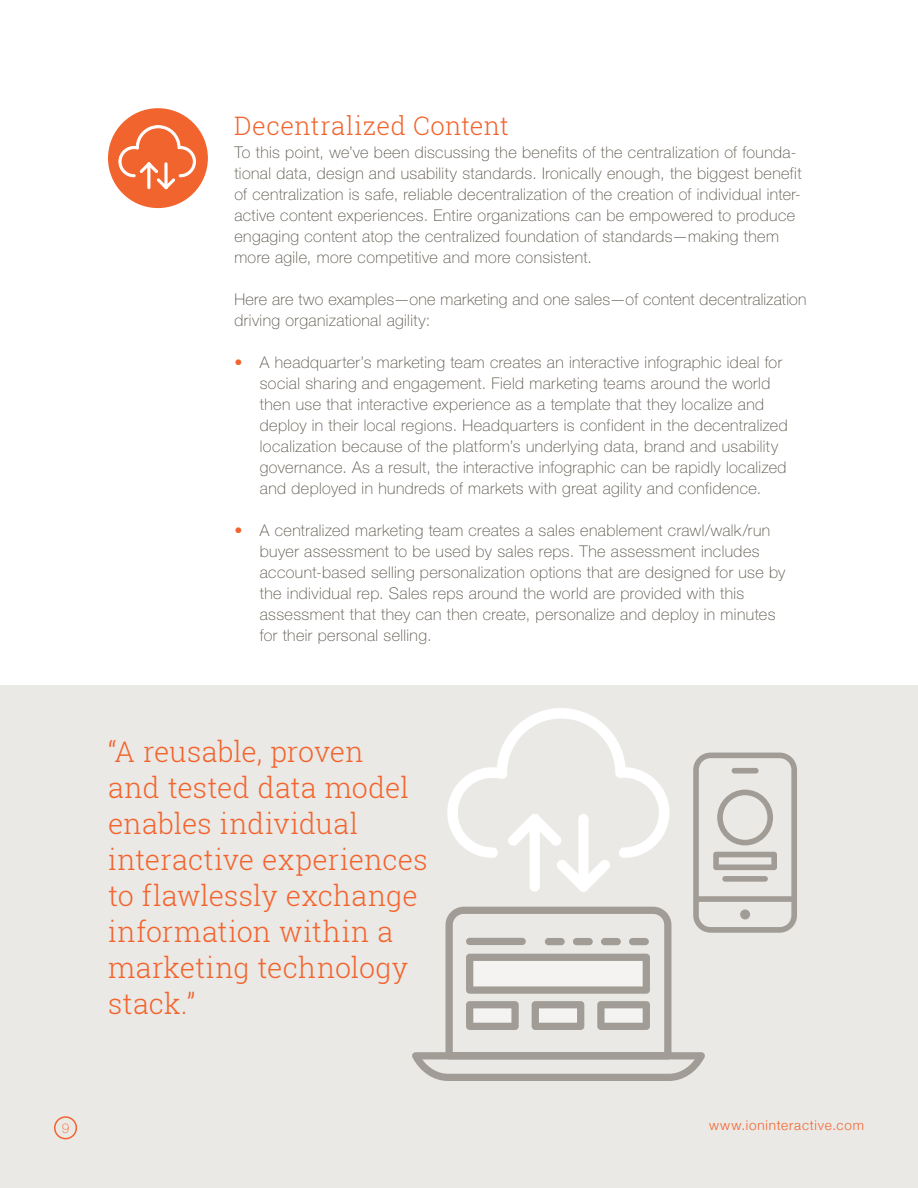
<style>
.page{position:relative;width:918px;height:1188px;background:#fff}
.page>*{position:absolute;margin:0;border:0;box-sizing:border-box;transform-origin:0 0}
.t1{font:300 28.5px/36px "Roboto Slab";letter-spacing:.005em;color:#f2642e}
.t2{font:300 25.5px "Roboto Slab";letter-spacing:.015em;color:#f2642e}
.t3{font:100 16.2px/21px "Helvetica Neue LT Std";letter-spacing:.025em;color:#575046}
.t4{font:300 13.5px "Helvetica Neue";letter-spacing:.06em;color:#f2642e}
.t5{font:100 13.5px "Helvetica Neue LT Std";color:#f2642e}
.s1{color:#f2642e}
</style>
<div class="page">
<div style="left:108px;top:108px;width:100px;height:100px;background:#f2642e;border-radius:50%"></div>
<div style="left:0;top:686px;width:918px;height:502px;background:#ebe9e6"></div>
<svg style="left:119px;top:125px;width:77px;height:64px"></svg>
<svg style="left:412px;top:708px;width:385px;height:373px"></svg>
<div style="left:466px;top:938px;width:60px;height:7px;background:#a19c96;border-radius:4px"></div>
<div style="left:629px;top:938px;width:20px;height:7px;background:#a19c96;border-radius:4px"></div>
<div style="left:601px;top:938px;width:20px;height:7px;background:#a19c96;border-radius:4px"></div>
<div style="left:573px;top:938px;width:20px;height:7px;background:#a19c96;border-radius:4px"></div>
<div style="left:545px;top:938px;width:20px;height:7px;background:#a19c96;border-radius:4px"></div>
<div style="left:54px;top:1116px;width:23px;height:23px;border:2px solid #f2642e;border-radius:50%"></div>
<h2 class="t2" style="left:234px;top:108px;width:276px">Decentralized Content</h2>
<p class="t3" style="left:234px;top:142px;width:569px">To this point, we’ve been discussing the benefits of the centralization of founda&shy;tional data, design and usability standards. Ironically enough, the biggest benefit of centralization is safe, reliable decentralization of the creation of individual inter&shy;active content experiences. Entire organizations can be empowered to produce engaging content atop the centralized foundation of standards—making them more agile, more competitive and more consistent.</p>
<p class="t3" style="left:234px;top:289px;width:574px">Here are two examples—one marketing and one sales—of content decentralization driving organizational agility:</p>
<p class="t3" style="left:260px;top:352px;width:529px;text-indent:-25px"><span class="s1">•</span> A headquarter’s marketing team creates an interactive infographic ideal for social sharing and engagement. Field marketing teams around the world then use that interactive experience as a template that they localize and deploy in their local regions. Headquarters is confident in the decentralized localization because of the platform’s underlying data, brand and usability governance. As a result, the interactive infographic can be rapidly localized and deployed in hundreds of markets with great agility and confidence.</p>
<p class="t3" style="left:260px;top:520px;width:527px;text-indent:-25px"><span class="s1">•</span> A centralized marketing team creates a sales enablement crawl/walk/run buyer assessment to be used by sales reps. The assessment includes account-based selling personalization options that are designed for use by the individual rep. Sales reps around the world are provided with this assessment that they can then create, personalize and deploy in minutes for their personal selling.</p>
<h1 class="t1" style="left:108px;top:733px;width:321px">“A reusable, proven<br>and tested data model enables individual interactive experiences to flawlessly exchange information within a marketing technology stack.”</h1>
<p class="t5" style="left:62px;top:1120px;width:9px">9</p>
<p class="t4" style="left:709px;top:1115px;width:156px">www.ioninteractive.com</p>
</div>
